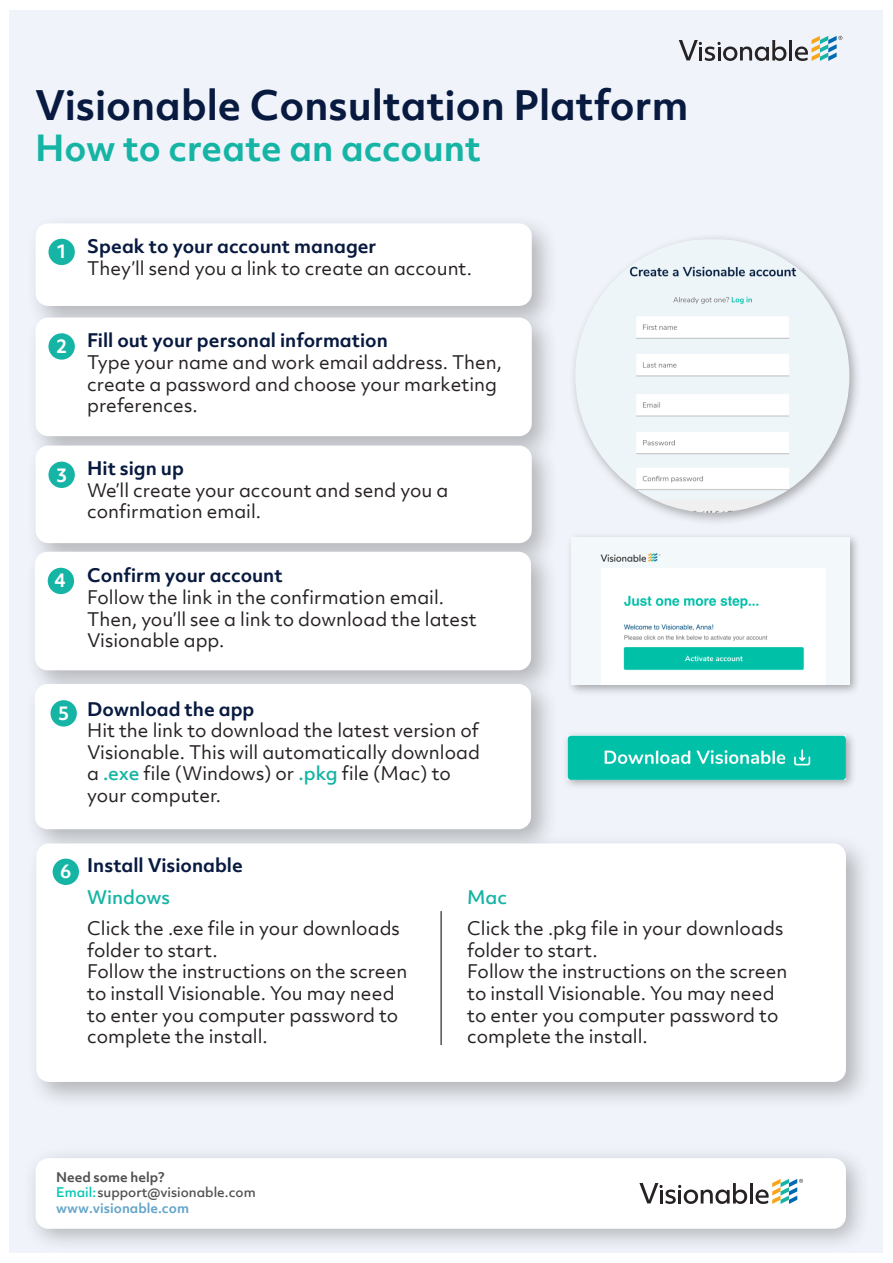
<style>
.page{position:relative;width:893px;height:1263px;background:#fff}
.page>*{position:absolute;margin:0;border:0;box-sizing:border-box;transform-origin:0 0}
.t1{font:700 39px "Objektiv Mk 2";color:#081a3f}
.t2{font:700 34.5px "Objektiv Mk 2";color:#15b4a4}
.t3{font:18px/21.6px "Objektiv Mk 2";color:#272223}
.List_Paragraph{font:700 18px "Objektiv Mk 2";color:#081a3f}
.t4{font:500 18px "Objektiv Mk 2";color:#15b4a4}
.t5{font:700 18px "Objektiv Mk 2";color:#fff}
.t6{font:500 12.75px/15.3px "Objektiv Mk 2";color:#525252}
.s1{font-weight:500;color:#15b4a4}
.s2{font-weight:700}
.s3{color:#00c7b0}
.s4{font-weight:700;color:#66a6c9}
</style>
<div class="page">
<div style="left:10px;top:10px;width:873px;height:1243px;background:#f0f4fa"></div>
<div style="left:26px;top:214px;width:534px;height:120px;background:#231f20;opacity:.3"></div>
<div style="left:36px;top:223px;width:496px;height:83px;background:#fff;border-radius:13px"></div>
<div style="left:26px;top:308px;width:534px;height:156px;background:#231f20;opacity:.3"></div>
<div style="left:36px;top:318px;width:496px;height:118px;background:#fff;border-radius:13px"></div>
<div style="left:26px;top:436px;width:534px;height:135px;background:#231f20;opacity:.3"></div>
<div style="left:36px;top:446px;width:496px;height:97px;background:#fff;border-radius:13px"></div>
<div style="left:25px;top:542px;width:534px;height:156px;background:#231f20;opacity:.3"></div>
<div style="left:35px;top:552px;width:496px;height:118px;background:#fff;border-radius:13px"></div>
<div style="left:48px;top:239px;width:27px;height:26px;background:#15b4a4;border-radius:50%"></div>
<div style="left:48px;top:333px;width:27px;height:27px;background:#15b4a4;border-radius:50%"></div>
<div style="left:48px;top:462px;width:27px;height:26px;background:#15b4a4;border-radius:50%"></div>
<div style="left:48px;top:568px;width:26px;height:26px;background:#15b4a4;border-radius:50%"></div>
<div style="left:23px;top:1145px;width:848px;height:109px;background:#231f20;opacity:.3"></div>
<div style="left:36px;top:1158px;width:810px;height:71px;background:#fff;border-radius:13px"></div>
<hr style="left:750px;top:1183px;width:3px;height:20px;background:#272223">
<svg style="left:639px;top:1183px;width:108px;height:21px"></svg>
<svg style="left:755px;top:1179px;width:48px;height:25px"></svg>
<hr style="left:789px;top:40px;width:3px;height:20px;background:#272223">
<svg style="left:679px;top:40px;width:107px;height:21px"></svg>
<svg style="left:795px;top:36px;width:47px;height:25px"></svg>
<div style="left:25px;top:674px;width:534px;height:183px;background:#231f20;opacity:.3"></div>
<div style="left:35px;top:684px;width:496px;height:145px;background:#fff;border-radius:13px"></div>
<div style="left:27px;top:833px;width:846px;height:277px;background:#231f20;opacity:.3"></div>
<div style="left:36px;top:843px;width:810px;height:239px;background:#fff;border-radius:13px"></div>
<div style="left:51px;top:700px;width:26px;height:26px;background:#15b4a4;border-radius:50%"></div>
<div style="left:53px;top:859px;width:26px;height:26px;background:#15b4a4;border-radius:50%"></div>
<div style="left:569px;top:232px;width:293px;height:294px;background:#231f20;opacity:.35"></div>
<img style="left:575px;top:239px;width:274px;height:274px;border-radius:137px">
<hr style="left:440px;top:911px;width:2px;height:134px;background:#525252">
<div style="left:566px;top:532px;width:294px;height:164px;background:#231f20;opacity:.36"></div>
<img style="left:571px;top:537px;width:278px;height:148px">
<div style="left:563px;top:731px;width:294px;height:60px;background:#231f20;opacity:.36"></div>
<img style="left:568px;top:736px;width:278px;height:43px">
<p class="t1" style="left:35px;top:77px;width:655px">Visionable Consultation Platform</p>
<p class="t2" style="left:35px;top:124px;width:447px">How to create an account</p>
<p class="t5" style="left:56px;top:239px;width:13px">1</p>
<p class="List_Paragraph" style="left:87px;top:234px;width:291px">Speak to your account manager</p>
<p class="t3" style="left:87px;top:257px;width:386px">They’ll send you a link to create an account.</p>
<p class="t5" style="left:56px;top:334px;width:13px">2</p>
<p class="t5" style="left:56px;top:462px;width:13px">3</p>
<p class="t5" style="left:54px;top:568px;width:13px">4</p>
<p class="List_Paragraph" style="left:87px;top:328px;width:302px">Fill out your personal information</p>
<p class="t3" style="left:87px;top:351px;width:416px">Type your name and work email address. Then, create a password and choose your marketing preferences.</p>
<p class="List_Paragraph" style="left:87px;top:456px;width:98px">Hit sign up</p>
<p class="t3" style="left:87px;top:479px;width:363px">We’ll create your account and send you a</p>
<p class="t3" style="left:87px;top:501px;width:175px">confirmation email.</p>
<p class="List_Paragraph" style="left:87px;top:563px;width:197px">Confirm your account</p>
<p class="t3" style="left:87px;top:586px;width:358px">Follow the link in the confirmation email.</p>
<p class="t3" style="left:87px;top:608px;width:391px">Then, you’ll see a link to download the latest</p>
<p class="t3" style="left:87px;top:629px;width:139px">Visionable app.</p>
<p class="t5" style="left:58px;top:701px;width:13px">5</p>
<p class="List_Paragraph" style="left:87px;top:696px;width:169px">Download the app</p>
<p class="t3" style="left:87px;top:719px;width:393px">Hit the link to download the latest version of</p>
<p class="t3" style="left:87px;top:741px;width:394px">Visionable. This will automatically download</p>
<p class="t3" style="left:87px;top:763px;width:365px">a <span class="s1">.exe</span> file (Windows) or <span class="s1">.pkg</span> file (Mac) to</p>
<p class="t3" style="left:87px;top:784px;width:135px">your computer.</p>
<p class="t5" style="left:60px;top:859px;width:13px">6</p>
<p class="List_Paragraph" style="left:87px;top:853px;width:157px">Install Visionable</p>
<p class="t4" style="left:87px;top:884px;width:84px">Windows</p>
<p class="t3" style="left:87px;top:917px;width:314px">Click the .exe file in your downloads</p>
<p class="t3" style="left:87px;top:939px;width:132px">folder to start.</p>
<p class="t3" style="left:87px;top:961px;width:322px">Follow the instructions on the screen</p>
<p class="t3" style="left:87px;top:982px;width:309px">to install Visionable. You may need</p>
<p class="t3" style="left:87px;top:1004px;width:313px">to enter you computer password to</p>
<p class="t3" style="left:87px;top:1025px;width:182px">complete the install.</p>
<p class="t4" style="left:467px;top:884px;width:41px">Mac</p>
<p class="t3" style="left:467px;top:917px;width:318px">Click the .pkg file in your downloads</p>
<p class="t3" style="left:467px;top:939px;width:132px">folder to start.</p>
<p class="t3" style="left:467px;top:961px;width:322px">Follow the instructions on the screen</p>
<p class="t3" style="left:467px;top:982px;width:309px">to install Visionable. You may need</p>
<p class="t3" style="left:467px;top:1004px;width:313px">to enter you computer password to</p>
<p class="t3" style="left:467px;top:1025px;width:182px">complete the install.</p>
<p class="t6" style="left:56px;top:1169px;width:201px"><span class="s2">Need some help?<br></span><span class="s3">Email:</span>support@visionable.com <span class="s4">www.visionable.com</span></p>
</div>
